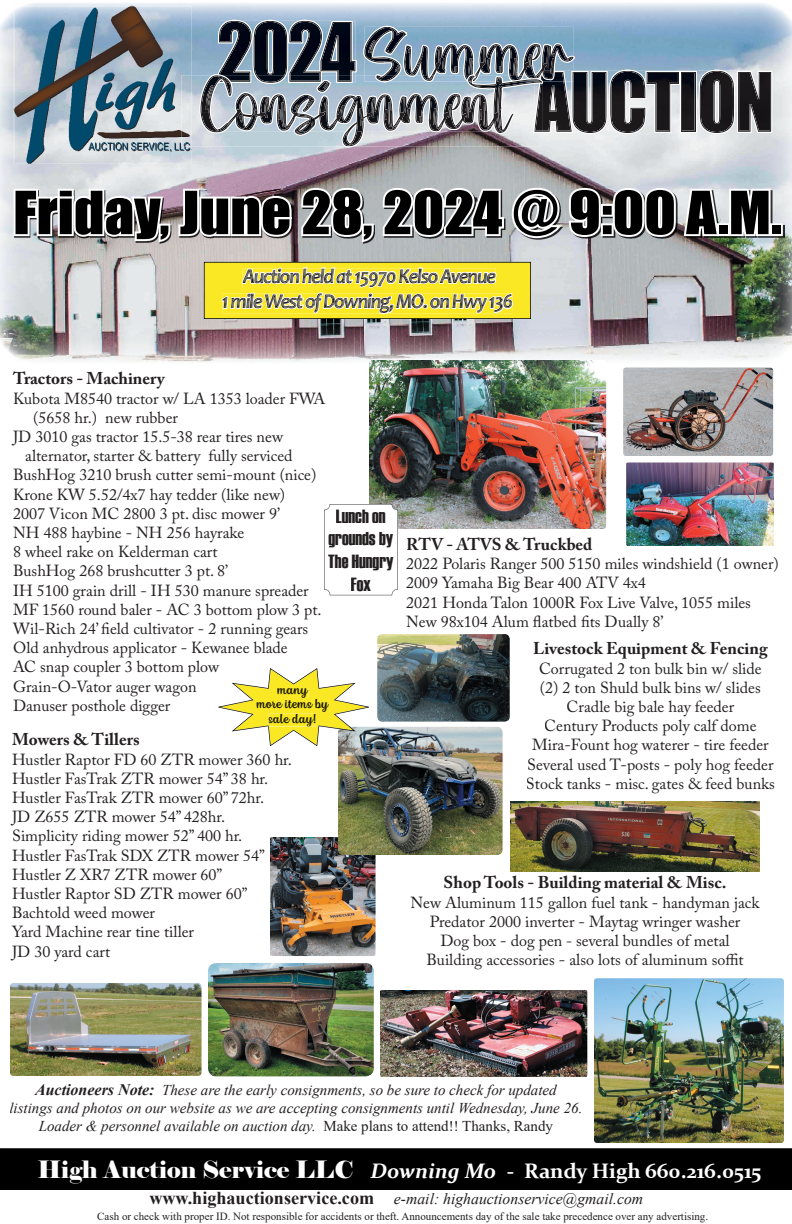
<style>
.page{position:relative;width:792px;height:1224px;background:#fff}
.page>*{position:absolute;margin:0;border:0;box-sizing:border-box;transform-origin:0 0}
.t1{font:75.6px "Impact";color:#231f20;scale:.95 1}
.t2{font:68.2px/50px "Dartya";letter-spacing:-.03em;color:#231f20;text-align:center;scale:.95 1}
.t3{font:54.9px "Impact";color:#000;scale:1.08 1}
.t4{font:italic 700 21px/25.2px "Candara";letter-spacing:-.06em;color:#181700;text-align:center;scale:.95 1}
.t5{font:700 21px "Constantia";color:#fff}
.t6{font:19px/22.8px "Haettenschweiler";color:#231f20;text-align:center}
.t7{font:700 17px "Adobe Caslon Pro";color:#231f20}
.t8{font:16px/19.2px "Adobe Caslon Pro";color:#231f20;text-align:center}
.t9{font:italic 15.7px "Times New Roman";color:#231f20}
.t10{font:italic 15px/18px "Times New Roman";color:#231f20;text-align:center}
.t11{font:12px/14.4px "Siry";color:#181700;text-align:center}
.t12{font:11px "Times New Roman";color:#231f20}
.s1{font-family:"Impact";font-size:75.6px}
.s2{font-size:15px}
.s3{font-weight:700;font-size:16px}
.s4{font-style:normal}
.s5{font-family:"Elephant";font-weight:400;font-size:23.8px}
.s6{font-style:italic}
.s7{font-weight:700;font-style:normal;font-size:18.1px}
</style>
<div class="page">
<img style="left:0;top:233px;width:215px;height:129px">
<img style="left:215px;top:299px;width:577px;height:63px">
<img style="left:773px;top:233px;width:19px;height:66px">
<img style="left:756px;top:3px;width:36px;height:230px">
<div style="left:0;top:1149px;width:792px;height:40px;background:#000"></div>
<hr style="left:0;top:1189px;width:792px;height:1px;background:#000">
<hr style="left:0;top:1148px;width:792px;height:2px;background:#000">
<img style="left:14px;top:6px;width:177px;height:14px">
<div style="left:770px;top:223px;width:13px;height:13px;border:4px solid #fff"></div>
<img style="left:12px;top:20px;width:761px;height:300px">
<img style="left:380px;top:990px;width:207px;height:87px;border-radius:2px">
<img style="left:369px;top:360px;width:237px;height:169px">
<img style="left:594px;top:978px;width:190px;height:165px">
<img style="left:377px;top:634px;width:133px;height:88px">
<img style="left:626px;top:463px;width:148px;height:83px">
<img style="left:623px;top:367px;width:150px;height:89px">
<img style="left:270px;top:837px;width:106px;height:119px">
<img style="left:208px;top:963px;width:166px;height:113px">
<img style="left:338px;top:727px;width:165px;height:128px">
<img style="left:10px;top:983px;width:192px;height:93px">
<img style="left:511px;top:802px;width:248px;height:69px">
<svg style="left:218px;top:668px;width:151px;height:78px"></svg>
<svg style="left:324px;top:504px;width:74px;height:91px"></svg>
<h1 class="t1" style="left:217px;top:-7px;width:148px">2024</h1>
<h2 class="t2" style="left:200px;top:34px;width:605px">Summer<br>Consignment<span class="s1">AUCTION</span></h2>
<h3 class="t3" style="left:13px;top:170px;width:713px">Friday, June 28, 2024 @ 9:00 A.M.</h3>
<h3 class="t4" style="left:222px;top:263px;width:308px">Auction held at 15970 Kelso Avenue<br>1 mile West of Downing, MO. on Hwy 136</h3>
<p class="t7" style="left:13px;top:369px;width:153px">Tractors - Machinery</p>
<p class="t8" style="left:13px;top:389px;width:314px">Kubota M8540 tractor w/ LA 1353 loader FWA</p>
<p class="t8" style="left:33px;top:408px;width:146px">(5658 hr.) new rubber</p>
<p class="t8" style="left:13px;top:427px;width:272px">JD 3010 gas tractor 15.5-38 rear tires new</p>
<p class="t8" style="left:25px;top:446px;width:269px">alternator, starter &amp; battery fully serviced</p>
<p class="t8" style="left:13px;top:465px;width:305px">BushHog 3210 brush cutter semi-mount (nice)</p>
<p class="t8" style="left:13px;top:485px;width:274px">Krone KW 5.52/4x7 hay tedder (like new)</p>
<p class="t8" style="left:13px;top:504px;width:269px">2007 Vicon MC 2800 3 pt. disc mower 9’</p>
<p class="t8" style="left:13px;top:523px;width:233px">NH 488 haybine - NH 256 hayrake</p>
<p class="t8" style="left:13px;top:542px;width:206px">8 wheel rake on Kelderman cart</p>
<p class="t8" style="left:13px;top:561px;width:217px">BushHog 268 brushcutter 3 pt. 8’</p>
<p class="t8" style="left:13px;top:581px;width:297px">IH 5100 grain drill - IH 530 manure spreader</p>
<p class="t8" style="left:13px;top:600px;width:310px">MF 1560 round baler - AC 3 bottom plow 3 pt.</p>
<p class="t8" style="left:13px;top:619px;width:297px">Wil-Rich 24’ field cultivator - 2 running gears</p>
<p class="t8" style="left:13px;top:638px;width:276px">Old anhydrous applicator - Kewanee blade</p>
<p class="t8" style="left:13px;top:657px;width:208px">AC snap coupler 3 bottom plow</p>
<p class="t8" style="left:13px;top:677px;width:185px">Grain-O-Vator auger wagon</p>
<p class="t8" style="left:13px;top:696px;width:159px">Danuser posthole digger</p>
<p class="t7" style="left:12px;top:730px;width:129px">Mowers &amp; Tillers</p>
<p class="t8" style="left:12px;top:750px;width:281px;text-align:left">Hustler Raptor FD 60 ZTR mower 360 hr.<br>Hustler FasTrak ZTR mower 54” 38 hr.<br>Hustler FasTrak ZTR mower 60” 72hr.<br>JD Z655 ZTR mower 54” 428hr.<br>Simplicity riding mower 52” 400 hr.<br>Hustler FasTrak SDX ZTR mower 54”<br>Hustler Z XR7 ZTR mower 60”<br>Hustler Raptor SD ZTR mower 60”<br>Bachtold weed mower<br>Yard Machine rear tine tiller<br>JD 30 yard cart</p>
<p class="t6" style="left:328px;top:504px;width:67px">Lunch on grounds by<br>The Hungry<br>Fox</p>
<p class="t11" style="left:257px;top:682px;width:73px">many<br>more items by sale day!</p>
<p class="t7" style="left:406px;top:534px;width:188px">RTV - ATVS &amp; Truckbed</p>
<p class="t8" style="left:406px;top:554px;width:374px;text-align:left">2022 Polaris Ranger 500 5150 miles windshield (1 owner)<br>2009 Yamaha Big Bear 400 ATV 4x4<br>2021 Honda Talon 1000R Fox Live Valve, 1055 miles New 98x104 Alum flatbed fits Dually 8’</p>
<p class="t7" style="left:533px;top:639px;width:236px">Livestock Equipment &amp; Fencing</p>
<p class="t8" style="left:526px;top:658px;width:250px">Corrugated 2 ton bulk bin w/ slide<br>(2) 2 ton Shuld bulk bins w/ slides Cradle big bale hay feeder<br>Century Products poly calf dome Mira-Fount hog waterer - tire feeder Several used T-posts - poly hog feeder Stock tanks - misc. gates &amp; feed bunks</p>
<p class="t7" style="left:444px;top:873px;width:284px">Shop Tools - Building material &amp; Misc.</p>
<p class="t8" style="left:411px;top:893px;width:350px">New Aluminum 115 gallon fuel tank - handyman jack Predator 2000 inverter - Maytag wringer washer<br>Dog box - dog pen <span class="s2">-</span> several bundles of metal Building accessories - also lots of aluminum soffit</p>
<p class="t10" style="left:9px;top:1080px;width:574px"><span class="s3">Auctioneers Note:</span> These are the early consignments, so be sure to check for updated<br>listings and photos on our website as we are accepting consignments until Wednesday, June 26.<br>Loader &amp; personnel available on auction day. <span class="s4">Make plans to attend!! Thanks, Randy</span></p>
<h3 class="t5" style="left:37px;top:1156px;width:726px"><span class="s5">High Auction Service LLC</span> <span class="s6">Downing Mo</span> - Randy High 660.216.0515</h3>
<p class="t12" style="left:97px;top:1208px;width:612px">Cash or check with proper ID. Not responsible for accidents or theft. Announcements day of the sale take precedence over any advertising.</p>
<p class="t9" style="left:149px;top:1188px;width:495px"><span class="s7">www.highauctionservice.com</span> e-mail: highauctionservice@gmail.com</p>
</div>
